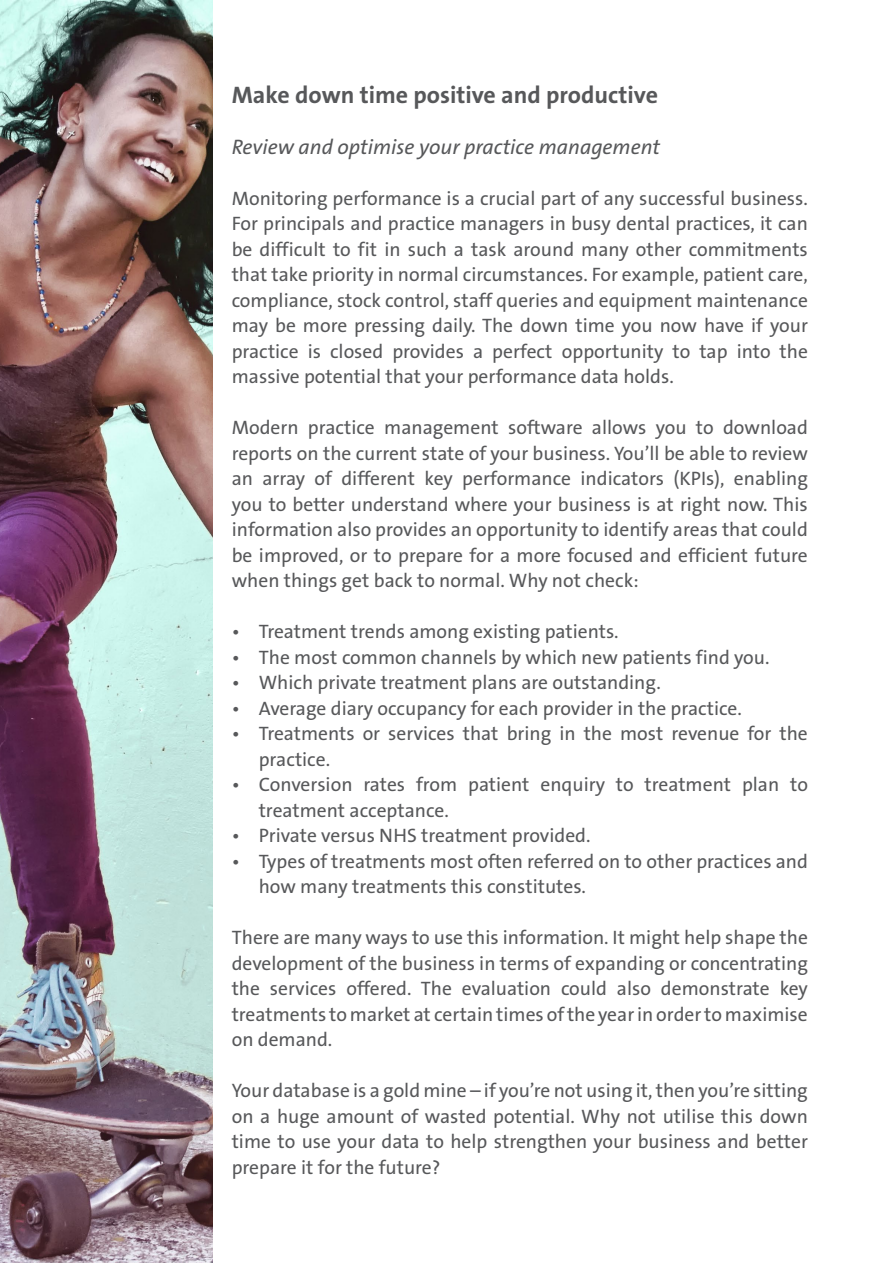
<style>
.page{position:relative;width:893px;height:1263px;background:#fff}
.page>*{position:absolute;margin:0;border:0;box-sizing:border-box;transform-origin:0 0}
.t1{font:700 24px "The Sans B7";color:#57585a}
.t2{font:italic 21px "The Sans B5 Plain";color:#57585a}
.t3{font:19.5px/25.5px "The Sans B5 Plain";color:#57585a;text-align:justify}
</style>
<div class="page">
<img style="left:0;top:0;width:213px;height:1263px">
<p class="t1" style="left:232px;top:82px;width:428px">Make down time positive and productive</p>
<p class="t2" style="left:232px;top:136px;width:430px">Review and optimise your practice management</p>
<p class="t3" style="left:232px;top:186px;width:578px">Monitoring performance is a crucial part of any successful business.<br>For principals and practice managers in busy dental practices, it can be difficult to fit in such a task around many other commitments that take priority in normal circumstances. For example, patient care, compliance, stock control, staff queries and equipment maintenance may be more pressing daily. The down time you now have if your practice is closed provides a perfect opportunity to tap into the massive potential that your performance data holds.</p>
<p class="t3" style="left:232px;top:415px;width:578px">Modern practice management software allows you to download reports on the current state of your business. You’ll be able to review an array of different key performance indicators (KPIs), enabling you to better understand where your business is at right now. This information also provides an opportunity to identify areas that could be improved, or to prepare for a more focused and efficient future when things get back to normal. Why not check:</p>
<p class="t3" style="left:232px;top:620px;width:388px">• Treatment trends among existing patients.</p>
<p class="t3" style="left:232px;top:645px;width:539px">• The most common channels by which new patients find you.</p>
<p class="t3" style="left:232px;top:671px;width:431px">• Which private treatment plans are outstanding.</p>
<p class="t3" style="left:232px;top:696px;width:512px">• Average diary occupancy for each provider in the practice.</p>
<p class="t3" style="left:259px;top:722px;width:551px;text-indent:-27px">• Treatments or services that bring in the most revenue for the practice.</p>
<p class="t3" style="left:259px;top:773px;width:551px;text-indent:-27px">• Conversion rates from patient enquiry to treatment plan to treatment acceptance.</p>
<p class="t3" style="left:232px;top:824px;width:360px">• Private versus NHS treatment provided.</p>
<p class="t3" style="left:259px;top:849px;width:551px;text-indent:-27px">• Types of treatments most often referred on to other practices and how many treatments this constitutes.</p>
<p class="t3" style="left:232px;top:926px;width:578px">There are many ways to use this information. It might help shape the development of the business in terms of expanding or concentrating the services offered. The evaluation could also demonstrate key treatments to market at certain times of the year in order to maximise on demand.</p>
<p class="t3" style="left:232px;top:1079px;width:578px">Your database is a gold mine – if you’re not using it, then you’re sitting on a huge amount of wasted potential. Why not utilise this down time to use your data to help strengthen your business and better prepare it for the future?</p>
</div>
